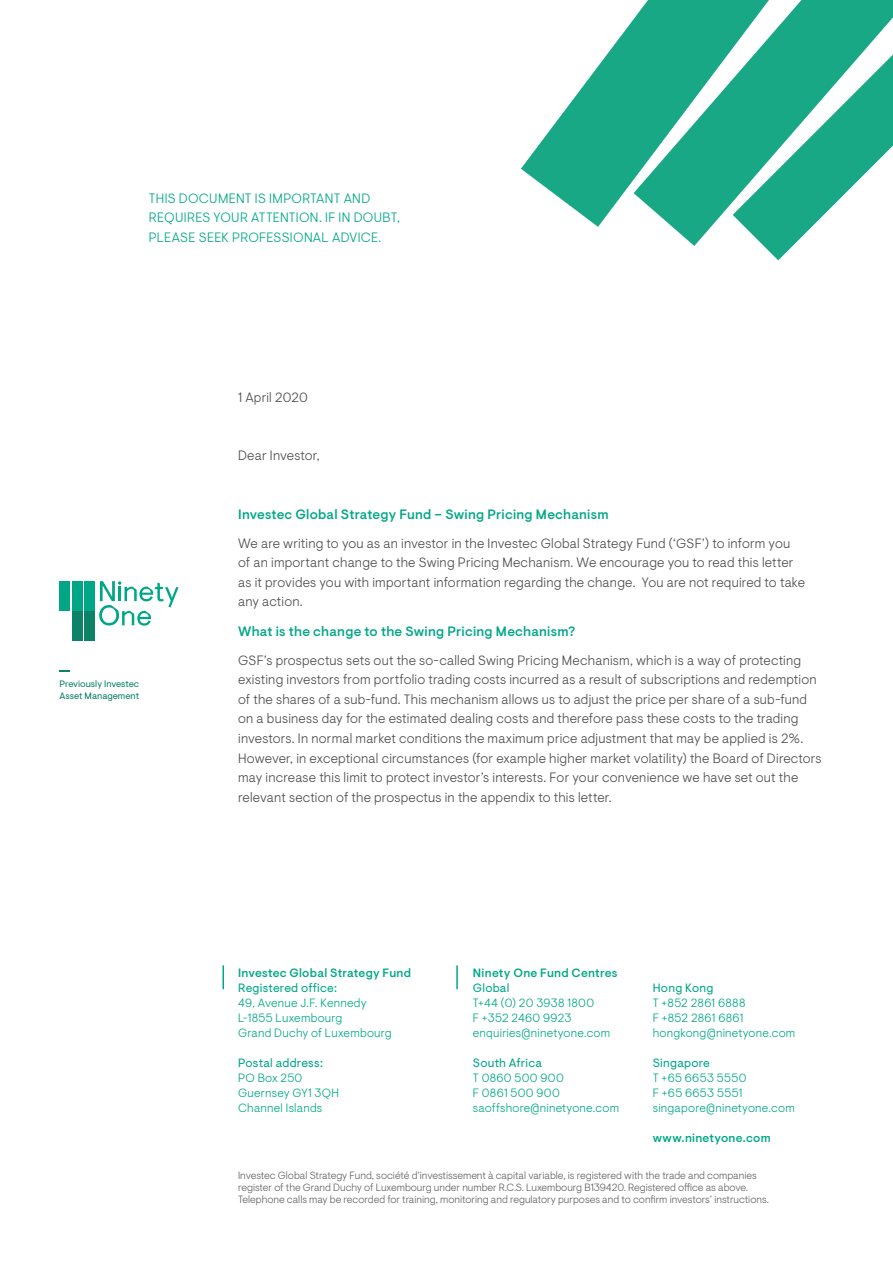
<style>
.page{position:relative;width:893px;height:1263px;background:#fff}
.page>*{position:absolute;margin:0;border:0;box-sizing:border-box;transform-origin:0 0}
.Body_text{font:300 13.5px/19.5px "Ninety One Visuelt";letter-spacing:.015em;color:#4b4c4d}
.Sub_Heading{font:500 13.5px "Ninety One Visuelt";letter-spacing:.02em;color:#00a786}
.Addressee{font:300 13.5px/19.5px "Ninety One Visuelt";letter-spacing:.02em;color:#00a786}
.Ninety_One_address{font:300 12px "Ninety One Visuelt";letter-spacing:.02em;color:#00a786}
.Ninety_One_address-2{font:12px "Ninety One Visuelt";letter-spacing:.02em;color:#00a786}
.Ninety_One_address-3{font:500 12px "Ninety One Visuelt";letter-spacing:.025em;color:#00a786}
.Company_name___websi{font:500 12px "Ninety One Visuelt";letter-spacing:.02em;color:#00a786}
.Legal_wording{font:300 10.5px/12px "Ninety One Visuelt";color:#636366}
.t1{font:9.3px/11.2px "Ninety One Visuelt";color:#0e8267}
</style>
<div class="page">
<hr style="left:222px;top:965px;width:2px;height:24px;background:#00a786">
<hr style="left:456px;top:965px;width:2px;height:24px;background:#00a786">
<svg style="left:672px;top:0;width:221px;height:246px;fill:#18a885"></svg>
<svg style="left:521px;top:0;width:248px;height:227px;fill:#18a885"></svg>
<svg style="left:733px;top:55px;width:160px;height:205px"></svg>
<div style="left:72px;top:581px;width:11px;height:30px;background:#00a786"></div>
<div style="left:60px;top:581px;width:10px;height:30px;background:#00a786"></div>
<div style="left:85px;top:581px;width:10px;height:30px;background:#00a786"></div>
<div style="left:72px;top:611px;width:11px;height:30px;background:#0e8267"></div>
<div style="left:85px;top:611px;width:10px;height:30px;background:#0e8267"></div>
<svg style="left:99px;top:581px;width:80px;height:45px"></svg>
<p class="Addressee" style="left:149px;top:188px;width:253px">THIS DOCUMENT IS IMPORTANT AND<br>REQUIRES YOUR ATTENTION. IF IN DOUBT,<br>PLEASE SEEK PROFESSIONAL ADVICE.</p>
<p class="t1" style="left:60px;top:679px;width:81px">Previously Investec<br>Asset Management</p>
<p class="Body_text" style="left:238px;top:387px;width:71px">1 April 2020</p>
<p class="Body_text" style="left:238px;top:446px;width:83px">Dear Investor,</p>
<p class="Sub_Heading" style="left:238px;top:506px;width:372px">Investec Global Strategy Fund – Swing Pricing Mechanism</p>
<p class="Body_text" style="left:238px;top:534px;width:568px">We are writing to you as an investor in the Investec Global Strategy Fund (‘GSF’) to inform you of an important change to the Swing Pricing Mechanism. We encourage you to read this letter as it provides you with important information regarding the change. You are not required to take any action.</p>
<p class="Sub_Heading" style="left:238px;top:623px;width:339px">What is the change to the Swing Pricing Mechanism?</p>
<p class="Body_text" style="left:238px;top:651px;width:585px">GSF’s prospectus sets out the so-called Swing Pricing Mechanism, which is a way of protecting existing investors from portfolio trading costs incurred as a result of subscriptions and redemption of the shares of a sub-fund. This mechanism allows us to adjust the price per share of a sub-fund on a business day for the estimated dealing costs and therefore pass these costs to the trading investors. In normal market conditions the maximum price adjustment that may be applied is 2%.<br>However, in exceptional circumstances (for example higher market volatility) the Board of Directors may increase this limit to protect investor’s interests. For your convenience we have set out the relevant section of the prospectus in the appendix to this letter.</p>
<p class="Company_name___websi" style="left:238px;top:965px;width:174px">Investec Global Strategy Fund</p>
<p class="Ninety_One_address-2" style="left:238px;top:980px;width:100px">Registered office:</p>
<p class="Ninety_One_address" style="left:238px;top:995px;width:130px">49, Avenue J.F. Kennedy</p>
<p class="Ninety_One_address" style="left:238px;top:1010px;width:106px">L-1855 Luxembourg</p>
<p class="Ninety_One_address" style="left:238px;top:1025px;width:155px">Grand Duchy of Luxembourg</p>
<p class="Ninety_One_address-2" style="left:238px;top:1055px;width:86px">Postal address:</p>
<p class="Ninety_One_address" style="left:238px;top:1070px;width:66px">PO Box 250</p>
<p class="Ninety_One_address" style="left:238px;top:1085px;width:102px">Guernsey GY1 3QH</p>
<p class="Ninety_One_address" style="left:238px;top:1100px;width:86px">Channel Islands</p>
<p class="Ninety_One_address-3" style="left:473px;top:965px;width:146px">Ninety One Fund Centres</p>
<p class="Ninety_One_address-2" style="left:473px;top:980px;width:38px">Global</p>
<p class="Ninety_One_address" style="left:473px;top:995px;width:123px">T+44 (0) 20 3938 1800</p>
<p class="Ninety_One_address" style="left:473px;top:1010px;width:100px">F +352 2460 9923</p>
<p class="Ninety_One_address" style="left:473px;top:1025px;width:139px">enquiries@ninetyone.com</p>
<p class="Ninety_One_address-2" style="left:473px;top:1055px;width:71px">South Africa</p>
<p class="Ninety_One_address" style="left:473px;top:1070px;width:92px">T 0860 500 900</p>
<p class="Ninety_One_address" style="left:473px;top:1085px;width:88px">F 0861 500 900</p>
<p class="Ninety_One_address" style="left:473px;top:1100px;width:148px">saoffshore@ninetyone.com</p>
<p class="Ninety_One_address-2" style="left:653px;top:980px;width:62px">Hong Kong</p>
<p class="Ninety_One_address" style="left:653px;top:995px;width:94px">T +852 2861 6888</p>
<p class="Ninety_One_address" style="left:653px;top:1010px;width:92px">F +852 2861 6861</p>
<p class="Ninety_One_address" style="left:653px;top:1025px;width:144px">hongkong@ninetyone.com</p>
<p class="Ninety_One_address-2" style="left:653px;top:1055px;width:59px">Singapore</p>
<p class="Ninety_One_address" style="left:653px;top:1070px;width:95px">T +65 6653 5550</p>
<p class="Ninety_One_address" style="left:653px;top:1085px;width:91px">F +65 6653 5551</p>
<p class="Ninety_One_address" style="left:653px;top:1100px;width:143px">singapore@ninetyone.com</p>
<p class="Ninety_One_address-3" style="left:653px;top:1130px;width:119px">www.ninetyone.com</p>
<p class="Legal_wording" style="left:238px;top:1170px;width:532px">Investec Global Strategy Fund, société d’investissement à capital variable, is registered with the trade and companies register of the Grand Duchy of Luxembourg under number R.C.S. Luxembourg B139420. Registered office as above.<br>Telephone calls may be recorded for training, monitoring and regulatory purposes and to confirm investors’ instructions.</p>
</div>
